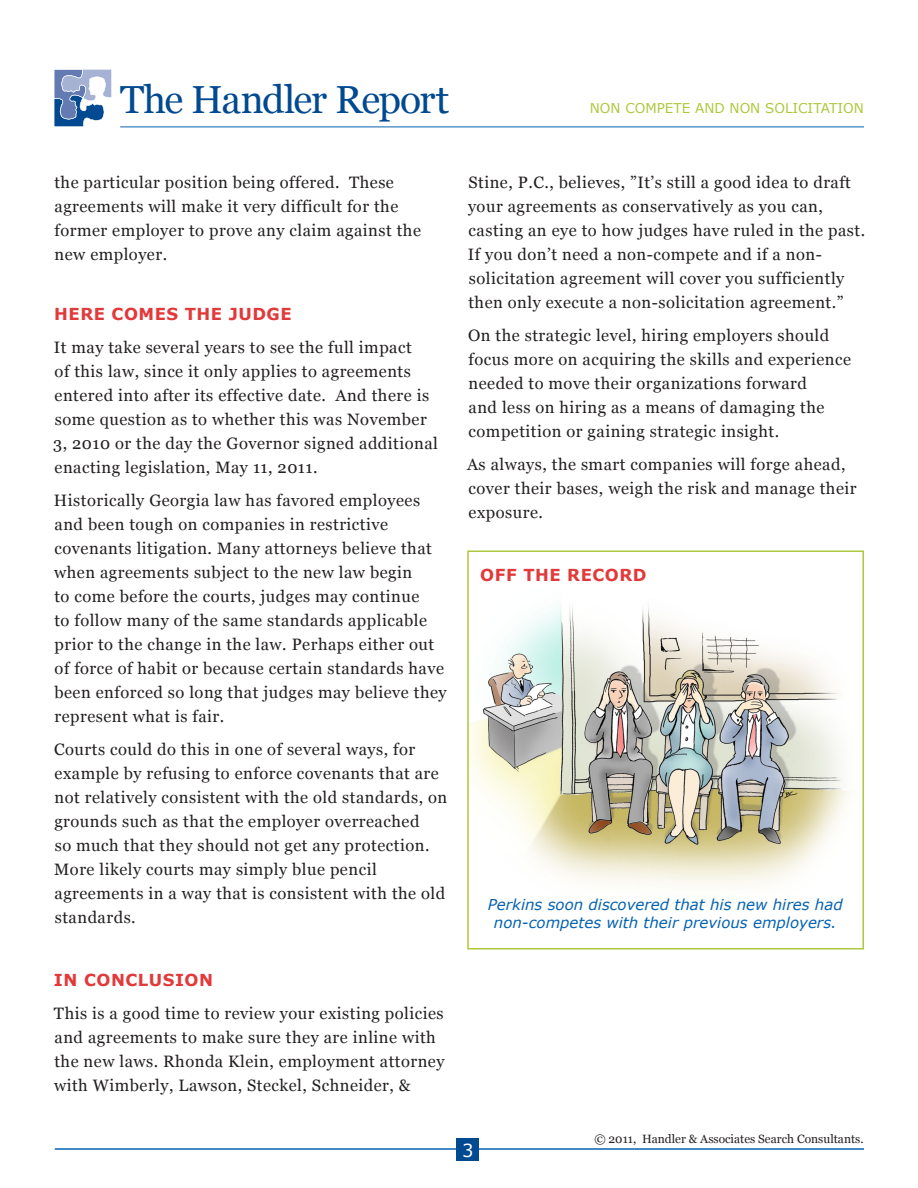
<style>
.page{position:relative;width:918px;height:1188px;background:#fff}
.page>*{position:absolute;margin:0;border:0;box-sizing:border-box;transform-origin:0 0}
.t1{font:39.15px "Georgia";letter-spacing:-.035em;color:#014990}
.t2{font:18px "Verdana";color:#fff}
.t3{font:16.5px/24px "Georgia";letter-spacing:.03em;color:#231f20}
.t4{font:700 16.5px "Verdana";letter-spacing:.03em;color:#e23a3b}
.t5{font:italic 15px/18px "Verdana";color:#0663b0;text-align:center}
.t6{font:13.5px "Verdana";color:#aec83e}
.t7{font:12px "Georgia";color:#231f20}
</style>
<div class="page">
<svg style="left:54px;top:69px;width:58px;height:58px"></svg>
<hr style="left:120px;top:127px;width:744px;height:1px;background:#0663b0">
<hr style="left:55px;top:1148px;width:809px;height:2px;background:#0663b0">
<div style="left:457px;top:1138px;width:22px;height:23px;background:#014990"></div>
<img style="left:470px;top:605px;width:380px;height:283px">
<div style="left:467px;top:550px;width:397px;height:400px;border:2px solid #aec83e"></div>
<p class="t1" style="left:120px;top:76px;width:331px">The Handler Report</p>
<p class="t6" style="left:590px;top:99px;width:276px">NON COMPETE AND NON SOLICITATION</p>
<p class="t3" style="left:54px;top:171px;width:368px">the particular position being offered. These agreements will make it very difficult for the former employer to prove any claim against the new employer.</p>
<p class="t4" style="left:54px;top:303px;width:239px">HERE COMES THE JUDGE</p>
<p class="t3" style="left:53px;top:336px;width:386px">It may take several years to see the full impact<br>of this law, since it only applies to agreements entered into after its effective date. And there is some question as to whether this was November 3, 2010 or the day the Governor signed additional enacting legislation, May 11, 2011.</p>
<p class="t3" style="left:54px;top:489px;width:394px">Historically Georgia law has favored employees and been tough on companies in restrictive covenants litigation. Many attorneys believe that when agreements subject to the new law begin<br>to come before the courts, judges may continue<br>to follow many of the same standards applicable prior to the change in the law. Perhaps either out of force of habit or because certain standards have been enforced so long that judges may believe they represent what is fair.</p>
<p class="t3" style="left:54px;top:738px;width:395px">Courts could do this in one of several ways, for example by refusing to enforce covenants that are not relatively consistent with the old standards, on grounds such as that the employer overreached<br>so much that they should not get any protection.<br>More likely courts may simply blue pencil agreements in a way that is consistent with the old standards.</p>
<p class="t3" style="left:468px;top:171px;width:399px">Stine, P.C., believes, ”It’s still a good idea to draft your agreements as conservatively as you can, casting an eye to how judges have ruled in the past.<br>If you don’t need a non-compete and if a non&shy;solicitation agreement will cover you sufficiently then only execute a non-solicitation agreement.”</p>
<p class="t3" style="left:468px;top:324px;width:384px">On the strategic level, hiring employers should focus more on acquiring the skills and experience needed to move their organizations forward<br>and less on hiring as a means of damaging the competition or gaining strategic insight.</p>
<p class="t3" style="left:467px;top:453px;width:391px">As always, the smart companies will forge ahead, cover their bases, weigh the risk and manage their exposure.</p>
<p class="t4" style="left:480px;top:564px;width:168px">OFF THE RECORD</p>
<p class="t5" style="left:488px;top:895px;width:356px">Perkins soon discovered that his new hires had non-competes with their previous employers.</p>
<p class="t4" style="left:54px;top:969px;width:161px">IN CONCLUSION</p>
<p class="t3" style="left:54px;top:1002px;width:392px">This is a good time to review your existing policies and agreements to make sure they are inline with the new laws. Rhonda Klein, employment attorney with Wimberly, Lawson, Steckel, Schneider, &amp;</p>
<p class="t2" style="left:462px;top:1139px;width:13px">3</p>
<p class="t7" style="left:594px;top:1131px;width:271px">© 2011, Handler &amp; Associates Search Consultants.</p>
</div>
